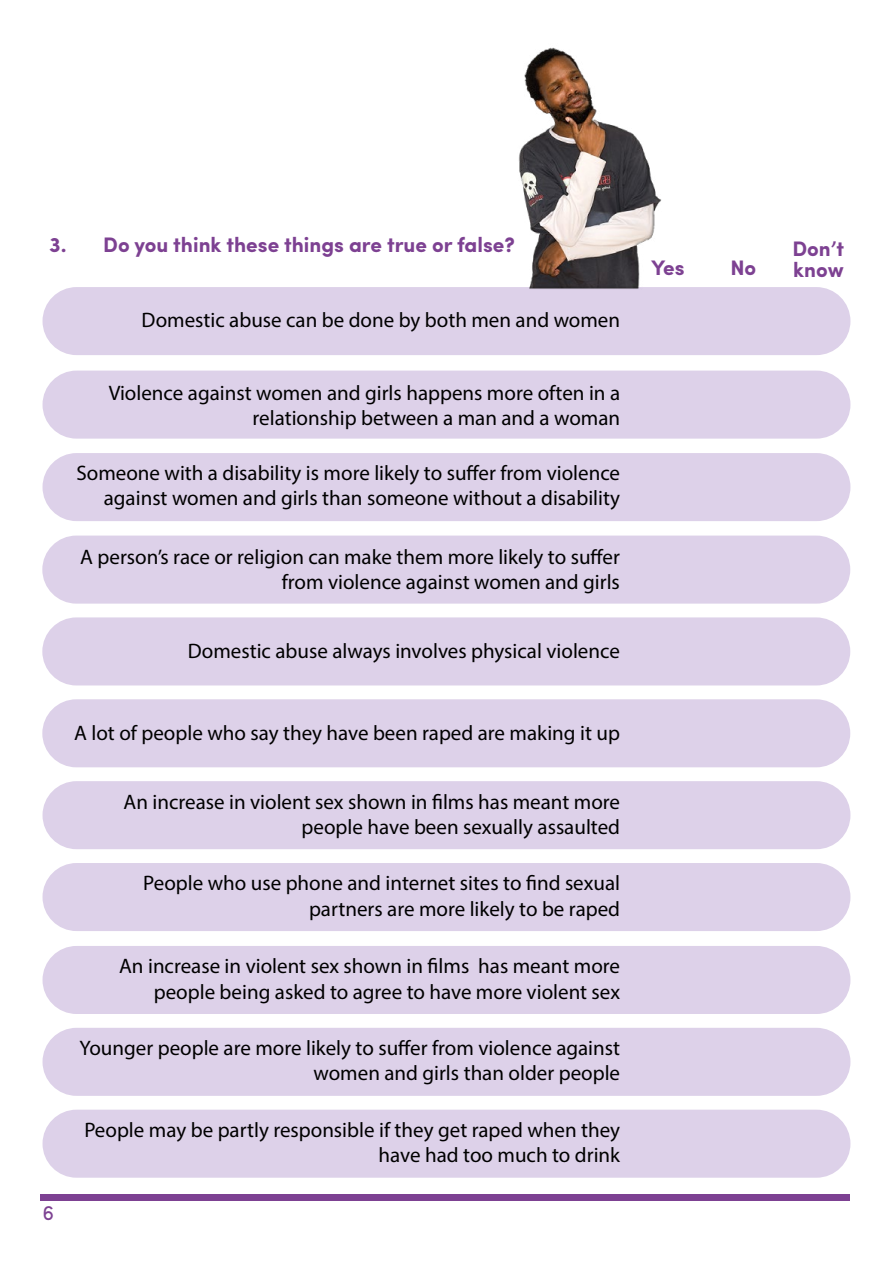
<style>
.page{position:relative;width:893px;height:1263px;background:#fff}
.page>*{position:absolute;margin:0;border:0;box-sizing:border-box;transform-origin:0 0}
.t1{font:21px/25.2px "Myriad Pro";color:#000;text-align:right}
.t2{font:700 21px/21px "Sofia Pro";color:#7d4192}
.t3{font:21px "Sofia Pro";color:#7d4192}
</style>
<div class="page">
<div style="left:42px;top:536px;width:808px;height:68px;background:#ddd1e9;border-radius:34px"></div>
<div style="left:42px;top:617px;width:808px;height:68px;background:#ddd1e9;border-radius:34px"></div>
<div style="left:42px;top:699px;width:808px;height:68px;background:#ddd1e9;border-radius:34px"></div>
<div style="left:43px;top:781px;width:807px;height:68px;background:#ddd1e9;border-radius:34px"></div>
<div style="left:43px;top:863px;width:807px;height:68px;background:#ddd1e9;border-radius:34px"></div>
<div style="left:43px;top:946px;width:807px;height:68px;background:#ddd1e9;border-radius:34px"></div>
<div style="left:43px;top:1028px;width:807px;height:68px;background:#ddd1e9;border-radius:34px"></div>
<div style="left:43px;top:1110px;width:807px;height:68px;background:#ddd1e9;border-radius:34px"></div>
<div style="left:41px;top:1194px;width:809px;height:7px;background:#7d4192"></div>
<div style="left:43px;top:453px;width:807px;height:68px;background:#ddd1e9;border-radius:34px"></div>
<div style="left:43px;top:371px;width:807px;height:68px;background:#ddd1e9;border-radius:34px"></div>
<div style="left:43px;top:287px;width:807px;height:68px;background:#ddd1e9;border-radius:34px"></div>
<img style="left:519px;top:47px;width:142px;height:242px">
<p class="t2" style="left:49px;top:233px;width:467px">3. Do you think these things are true or false?</p>
<p class="t1" style="left:142px;top:307px;width:480px">Domestic abuse can be done by both men and women</p>
<p class="t1" style="left:109px;top:380px;width:513px">Violence against women and girls happens more often in a relationship between a man and a woman</p>
<p class="t1" style="left:76px;top:460px;width:545px">Someone with a disability is more likely to suffer from violence against women and girls than someone without a disability</p>
<p class="t1" style="left:80px;top:544px;width:541px">A person’s race or religion can make them more likely to suffer from violence against women and girls</p>
<p class="t1" style="left:188px;top:638px;width:434px">Domestic abuse always involves physical violence</p>
<p class="t1" style="left:74px;top:720px;width:547px">A lot of people who say they have been raped are making it up</p>
<p class="t3" style="left:43px;top:1197px;width:13px">6</p>
<p class="t1" style="left:124px;top:789px;width:498px">An increase in violent sex shown in films has meant more people have been sexually assaulted</p>
<p class="t1" style="left:143px;top:870px;width:478px">People who use phone and internet sites to find sexual partners are more likely to be raped</p>
<p class="t1" style="left:119px;top:953px;width:502px">An increase in violent sex shown in films has meant more people being asked to agree to have more violent sex</p>
<p class="t1" style="left:80px;top:1035px;width:542px">Younger people are more likely to suffer from violence against women and girls than older people</p>
<p class="t1" style="left:84px;top:1117px;width:537px">People may be partly responsible if they get raped when they have had too much to drink</p>
<p class="t2" style="left:652px;top:256px;width:34px">Yes</p>
<p class="t2" style="left:731px;top:256px;width:27px">No</p>
<p class="t2" style="left:792px;top:237px;width:53px">Don’t know</p>
</div>
